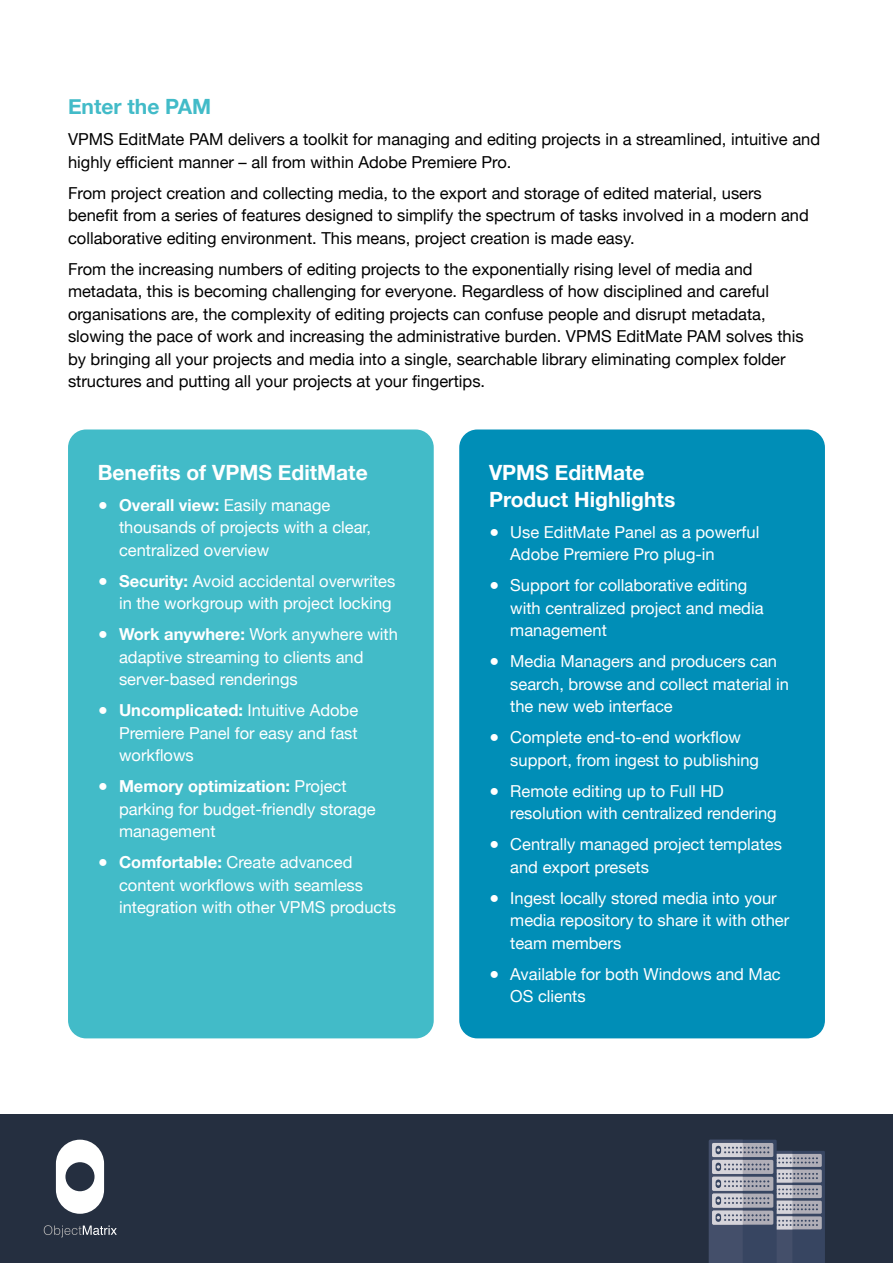
<style>
.page{position:relative;width:893px;height:1263px;background:#fff}
.page>*{position:absolute;margin:0;border:0;box-sizing:border-box;transform-origin:0 0}
.t1{font:700 21px/27px "Helvetica Neue";color:#fff}
.t2{font:700 21px "Helvetica Neue";color:#42bbc8}
.t3{font:16.5px/22.5px "Helvetica Neue";color:#fff}
.t4{font:16.5px/22.5px "Helvetica Neue";color:#000}
.s1{font-weight:700}
</style>
<div class="page">
<div style="left:0;top:1114px;width:893px;height:149px;background:#252f40"></div>
<svg style="left:56px;top:1140px;width:48px;height:74px"></svg>
<svg style="left:44px;top:1225px;width:73px;height:12px"></svg>
<svg style="left:709px;top:1140px;width:116px;height:123px;background:#767c8e"></svg>
<div style="left:68px;top:429px;width:366px;height:609px;background:#42bbc8;border-radius:18px"></div>
<div style="left:459px;top:429px;width:366px;height:609px;background:#008eb7;border-radius:18px"></div>
<p class="t2" style="left:68px;top:90px;width:145px">Enter the PAM</p>
<p class="t4" style="left:68px;top:129px;width:754px">VPMS EditMate PAM delivers a toolkit for managing and editing projects in a streamlined, intuitive and highly efficient manner – all from within Adobe Premiere Pro.</p>
<p class="t4" style="left:68px;top:182px;width:742px">From project creation and collecting media, to the export and storage of edited material, users benefit from a series of features designed to simplify the spectrum of tasks involved in a modern and collaborative editing environment. This means, project creation is made easy.</p>
<p class="t4" style="left:68px;top:258px;width:737px">From the increasing numbers of editing projects to the exponentially rising level of media and metadata, this is becoming challenging for everyone. Regardless of how disciplined and careful organisations are, the complexity of editing projects can confuse people and disrupt metadata, slowing the pace of work and increasing the administrative burden. VPMS EditMate PAM solves this by bringing all your projects and media into a single, searchable library eliminating complex folder structures and putting all your projects at your fingertips.</p>
<p class="t1" style="left:98px;top:459px;width:271px">Benefits of VPMS EditMate</p>
<p class="t3" style="left:119px;top:495px;width:254px;text-indent:-21px">● <span class="s1">Overall view:</span> Easily manage thousands of projects with a clear, centralized overview</p>
<p class="t3" style="left:98px;top:571px;width:299px;text-align:right">● <span class="s1">Security:</span> Avoid accidental overwrites in the workgroup with project locking</p>
<p class="t3" style="left:119px;top:624px;width:280px;text-indent:-21px">● <span class="s1">Work anywhere:</span> Work anywhere with adaptive streaming to clients and server-based renderings</p>
<p class="t3" style="left:119px;top:700px;width:241px;text-align:justify;text-indent:-21px">● <span class="s1">Uncomplicated:</span> Intuitive Adobe Premiere Panel for easy and fast workflows</p>
<p class="t3" style="left:119px;top:776px;width:258px;text-indent:-21px">● <span class="s1">Memory optimization:</span> Project parking for budget-friendly storage management</p>
<p class="t3" style="left:119px;top:852px;width:278px;text-indent:-21px">● <span class="s1">Comfortable:</span> Create advanced content workflows with seamless integration with other VPMS products</p>
<p class="t1" style="left:489px;top:459px;width:188px">VPMS EditMate<br>Product Highlights</p>
<p class="t3" style="left:510px;top:522px;width:251px;text-indent:-21px">● Use EditMate Panel as a powerful<br>Adobe Premiere Pro plug-in</p>
<p class="t3" style="left:510px;top:575px;width:255px;text-indent:-21px">● Support for collaborative editing with centralized project and media management</p>
<p class="t3" style="left:510px;top:651px;width:280px;text-indent:-21px">● Media Managers and producers can search, browse and collect material in the new web interface</p>
<p class="t3" style="left:510px;top:727px;width:250px;text-indent:-21px">● Complete end-to-end workflow support, from ingest to publishing</p>
<p class="t3" style="left:510px;top:781px;width:268px;text-indent:-21px">● Remote editing up to Full HD resolution with centralized rendering</p>
<p class="t3" style="left:510px;top:834px;width:273px;text-indent:-21px">● Centrally managed project templates and export presets</p>
<p class="t3" style="left:510px;top:888px;width:281px;text-indent:-21px">● Ingest locally stored media into your media repository to share it with other team members</p>
<p class="t3" style="left:510px;top:964px;width:272px;text-indent:-21px">● Available for both Windows and Mac<br>OS clients</p>
</div>
